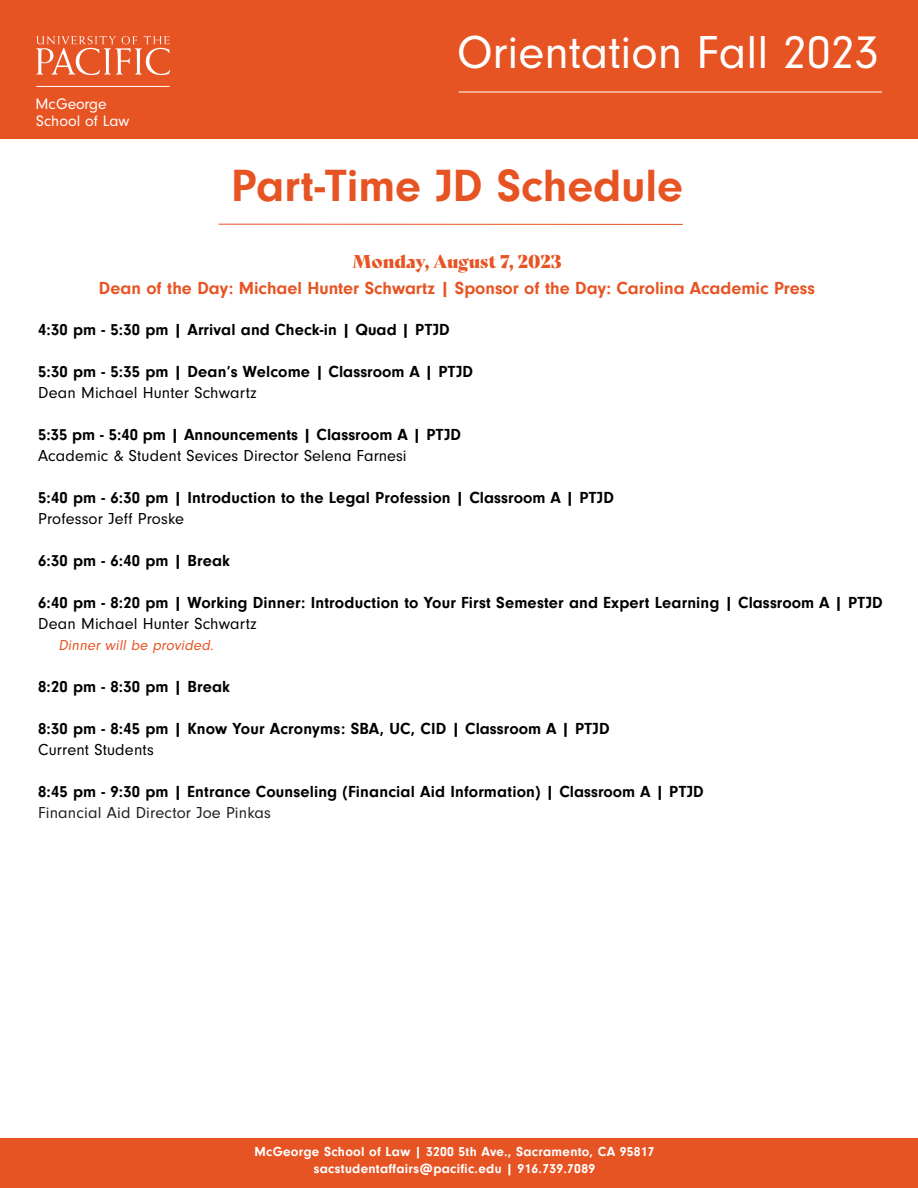
<style>
.page{position:relative;width:918px;height:1188px;background:#fff}
.page>*{position:absolute;margin:0;border:0;box-sizing:border-box;transform-origin:0 0}
.t1{font:48px "Neuzeit Gro";color:#fff}
.t2{font:700 46.5px "Neuzeit Gro";color:#e75424}
.t3{font:700 18px "Neuzeit Gro";color:#e75424}
.t4{font:18px "Bely Display";color:#e75424}
.t5{font:700 16.5px "Neuzeit Gro";letter-spacing:.01em;color:#000}
.t6{font:16.5px "Neuzeit Gro";letter-spacing:.01em;color:#000}
.t7{font:16.5px "Neuzeit Gro";letter-spacing:.01em;color:#231f20}
.t8{font:15.75px/17.5px "Neuzeit Gro";letter-spacing:.005em;color:#fff}
.t9{font:italic 15px "Neuzeit Gro";color:#e75424}
.t10{font:700 13.5px/16.2px "Neuzeit Gro";letter-spacing:.02em;color:#fff;text-align:center}
</style>
<div class="page">
<div style="left:0;top:0;width:918px;height:139px;background:#e75424"></div>
<div style="left:0;top:1138px;width:918px;height:50px;background:#e75424"></div>
<svg style="left:36px;top:36px;width:134px;height:39px"></svg>
<hr style="left:37px;top:86px;width:133px;height:1px;background:#fff">
<hr style="left:459px;top:92px;width:423px;height:1px;background:#fff">
<hr style="left:219px;top:224px;width:464px;height:1px;background:#e75424">
<p class="t8" style="left:36px;top:95px;width:95px">McGeorge<br>School of Law</p>
<h1 class="t1" style="left:457px;top:26px;width:423px">Orientation Fall 2023</h1>
<h2 class="t2" style="left:231px;top:160px;width:453px">Part-Time JD Schedule</h2>
<p class="t4" style="left:353px;top:247px;width:210px">Monday, August 7, 2023</p>
<p class="t3" style="left:99px;top:278px;width:718px">Dean of the Day: Michael Hunter Schwartz | Sponsor of the Day: Carolina Academic Press</p>
<p class="t5" style="left:38px;top:320px;width:413px">4:30 pm - 5:30 pm | Arrival and Check-in | Quad | PTJD</p>
<p class="t5" style="left:38px;top:362px;width:436px">5:30 pm - 5:35 pm | Dean’s Welcome | Classroom A | PTJD</p>
<p class="t6" style="left:38px;top:384px;width:220px">Dean Michael Hunter Schwartz</p>
<p class="t5" style="left:38px;top:425px;width:424px">5:35 pm - 5:40 pm | Announcements | Classroom A | PTJD</p>
<p class="t6" style="left:38px;top:447px;width:370px">Academic &amp; Student Sevices Director Selena Farnesi</p>
<p class="t5" style="left:38px;top:488px;width:577px">5:40 pm - 6:30 pm | Introduction to the Legal Profession | Classroom A | PTJD</p>
<p class="t6" style="left:38px;top:510px;width:147px">Professor Jeff Proske</p>
<p class="t5" style="left:38px;top:551px;width:193px">6:30 pm - 6:40 pm | Break</p>
<p class="t5" style="left:38px;top:593px;width:846px">6:40 pm - 8:20 pm | Working Dinner: Introduction to Your First Semester and Expert Learning | Classroom A | PTJD</p>
<p class="t6" style="left:38px;top:615px;width:220px">Dean Michael Hunter Schwartz</p>
<p class="t9" style="left:58px;top:637px;width:159px">Dinner will be provided.</p>
<p class="t5" style="left:38px;top:677px;width:193px">8:20 pm - 8:30 pm | Break</p>
<p class="t5" style="left:38px;top:719px;width:573px">8:30 pm - 8:45 pm | Know Your Acronyms: SBA, UC, CID | Classroom A | PTJD</p>
<p class="t6" style="left:38px;top:741px;width:117px">Current Students</p>
<p class="t5" style="left:38px;top:782px;width:667px">8:45 pm - 9:30 pm | Entrance Counseling (Financial Aid Information) | Classroom A | PTJD</p>
<p class="t7" style="left:38px;top:804px;width:234px">Financial Aid Director Joe Pinkas</p>
<p class="t10" style="left:254px;top:1144px;width:402px">McGeorge School of Law | 3200 5th Ave., Sacramento, CA 95817 sacstudentaffairs@pacific.edu | 916.739.7089</p>
</div>
